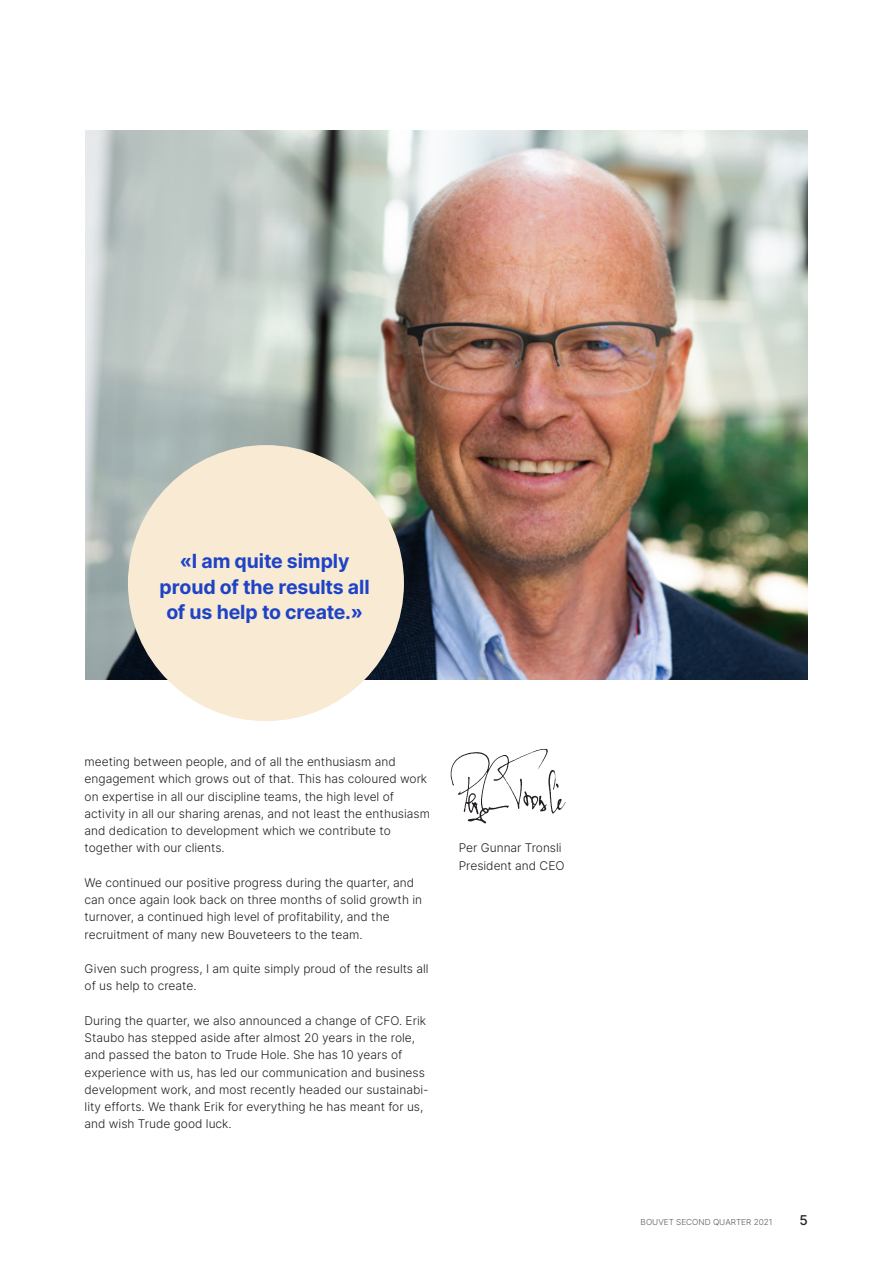
<style>
.page{position:relative;width:893px;height:1263px;background:#fff}
.page>*{position:absolute;margin:0;border:0;box-sizing:border-box;transform-origin:0 0}
.t1{font:700 19.5px/25.5px "Inter";letter-spacing:-.01em;color:#1d43c6;text-align:center}
.t2{font:500 13.5px "Inter";color:#231f20}
.Brødtekst{font:300 12px/17.2px "Inter";color:#231f20}
.t3{font:300 8.25px "Inter";color:#57585a}
</style>
<div class="page">
<svg style="left:451px;top:749px;width:115px;height:74px"></svg>
<img style="left:85px;top:130px;width:723px;height:550px">
<div style="left:128px;top:445px;width:276px;height:276px;background:#f9ead4;border-radius:50%"></div>
<h1 class="t1" style="left:160px;top:548px;width:212px">«I am quite simply proud of the results all of us help to create.»</h1>
<p class="Brødtekst" style="left:85px;top:753px;width:347px">meeting between people, and of all the enthusiasm and engagement which grows out of that. This has coloured work on expertise in all our discipline teams, the high level of activity in all our sharing arenas, and not least the enthusiasm and dedication to development which we contribute to together with our clients.</p>
<p class="Brødtekst" style="left:85px;top:874px;width:339px">We continued our positive progress during the quarter, and can once again look back on three months of solid growth in turnover, a continued high level of profitability, and the recruitment of many new Bouveteers to the team.</p>
<p class="Brødtekst" style="left:85px;top:960px;width:346px">Given such progress, I am quite simply proud of the results all of us help to create.</p>
<p class="Brødtekst" style="left:85px;top:1012px;width:345px">During the quarter, we also announced a change of CFO. Erik Staubo has stepped aside after almost 20 years in the role, and passed the baton to Trude Hole. She has 10 years of experience with us, has led our communication and business development work, and most recently headed our sustainabi&shy;lity efforts. We thank Erik for everything he has meant for us, and wish Trude good luck.</p>
<p class="Brødtekst" style="left:459px;top:839px;width:107px">Per Gunnar Tronsli<br>President and CEO</p>
<p class="t3" style="left:641px;top:1216px;width:133px">BOUVET SECOND QUARTER 2021</p>
<p class="t2" style="left:800px;top:1210px;width:10px">5</p>
</div>
